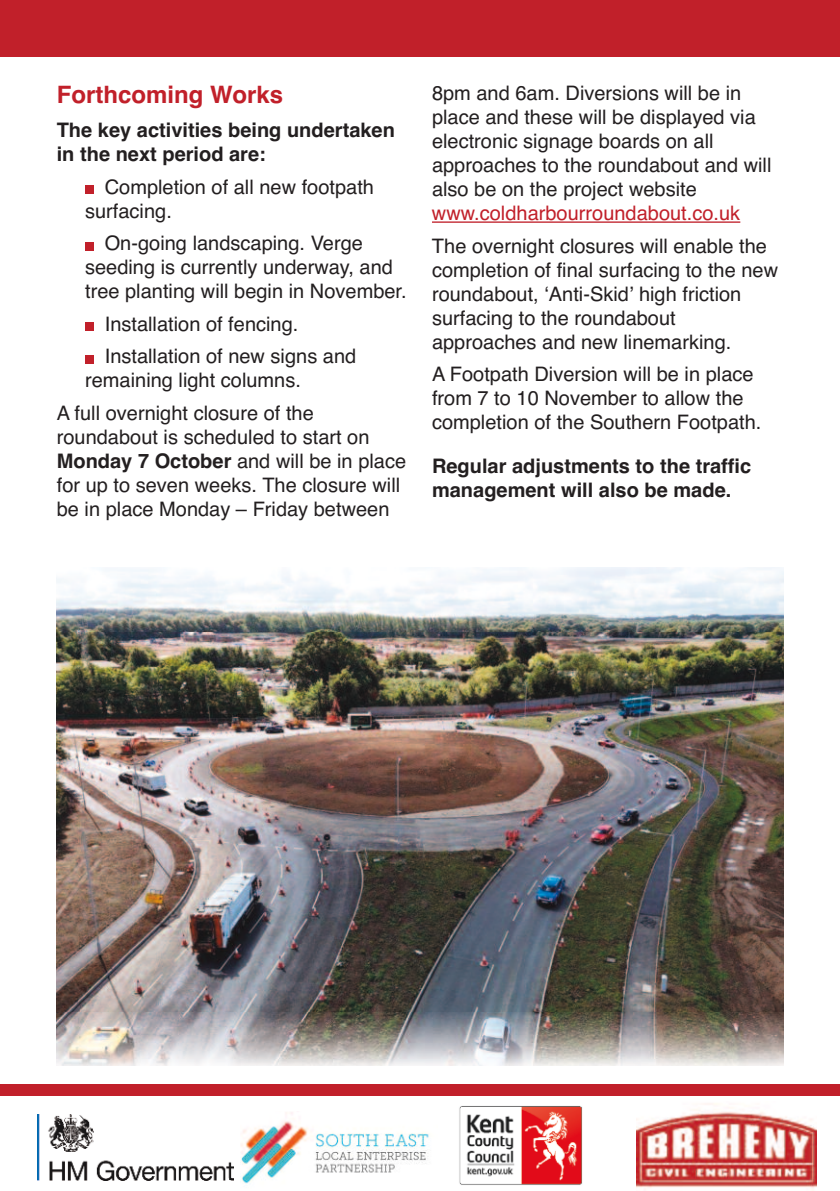
<style>
.page{position:relative;width:840px;height:1191px;background:#fff}
.page>*{position:absolute;margin:0;border:0;box-sizing:border-box;transform-origin:0 0}
.t1{font:700 24px "Helvetica";color:#c1202a}
.t2{font:20px/24px "Helvetica";color:#231f20}
.t3{font:700 20px/24px "Helvetica";color:#231f20}
.t4{font:20px "Helvetica";color:#c1202a}
.s1{font-weight:700}
</style>
<div class="page">
<div style="left:85px;top:355px;width:9px;height:8px;background:#c1202a"></div>
<div style="left:85px;top:322px;width:9px;height:9px;background:#c1202a"></div>
<div style="left:85px;top:242px;width:9px;height:8px;background:#c1202a"></div>
<div style="left:85px;top:185px;width:9px;height:9px;background:#c1202a"></div>
<hr style="left:432px;top:221px;width:308px;height:2px;background:#c1202a">
<div style="left:0;top:0;width:839px;height:57px;background:#c1202a"></div>
<div style="left:0;top:1084px;width:839px;height:12px;background:#c1202a"></div>
<img style="left:636px;top:1103px;width:180px;height:88px">
<img style="left:37px;top:1114px;width:196px;height:66px">
<img style="left:240px;top:1112px;width:189px;height:72px">
<img style="left:459px;top:1106px;width:124px;height:79px">
<img style="left:57px;top:632px;width:725px;height:380px">
<img style="left:56px;top:1012px;width:728px;height:54px">
<img style="left:57px;top:1012px;width:725px;height:53px">
<img style="left:57px;top:567px;width:725px;height:65px">
<p class="t1" style="left:57px;top:85px;width:228px">Forthcoming Works</p>
<p class="t3" style="left:57px;top:120px;width:339px">The key activities being undertaken in the next period are:</p>
<p class="t2" style="left:85px;top:176px;width:290px;text-indent:20px">Completion of all new footpath surfacing.</p>
<p class="t2" style="left:85px;top:233px;width:323px;text-indent:20px">On-going landscaping. Verge seeding is currently underway, and tree planting will begin in November.</p>
<p class="t2" style="left:105px;top:309px;width:253px;line-height:32.4px">Installation of fencing.<br>Installation of new signs and</p>
<p class="t2" style="left:57px;top:366px;width:258px;line-height:32.4px;text-indent:28px">remaining light columns.<br>A full overnight closure of the</p>
<p class="t2" style="left:57px;top:426px;width:351px">roundabout is scheduled to start on <span class="s1">Monday 7 October</span> and will be in place for up to seven weeks. The closure will be in place Monday – Friday between</p>
<p class="t2" style="left:432px;top:83px;width:341px">8pm and 6am. Diversions will be in place and these will be displayed via electronic signage boards on all approaches to the roundabout and will also be on the project website</p>
<p class="t4" style="left:432px;top:205px;width:309px">www.coldharbourroundabout.co.uk</p>
<p class="t2" style="left:432px;top:235px;width:347px">The overnight closures will enable the completion of final surfacing to the new roundabout, ‘Anti-Skid’ high friction surfacing to the roundabout approaches and new linemarking.</p>
<p class="t2" style="left:432px;top:364px;width:331px">A Footpath Diversion will be in place from 7 to 10 November to allow the completion of the Southern Footpath.</p>
<p class="t3" style="left:432px;top:455px;width:320px">Regular adjustments to the traffic management will also be made.</p>
</div>
